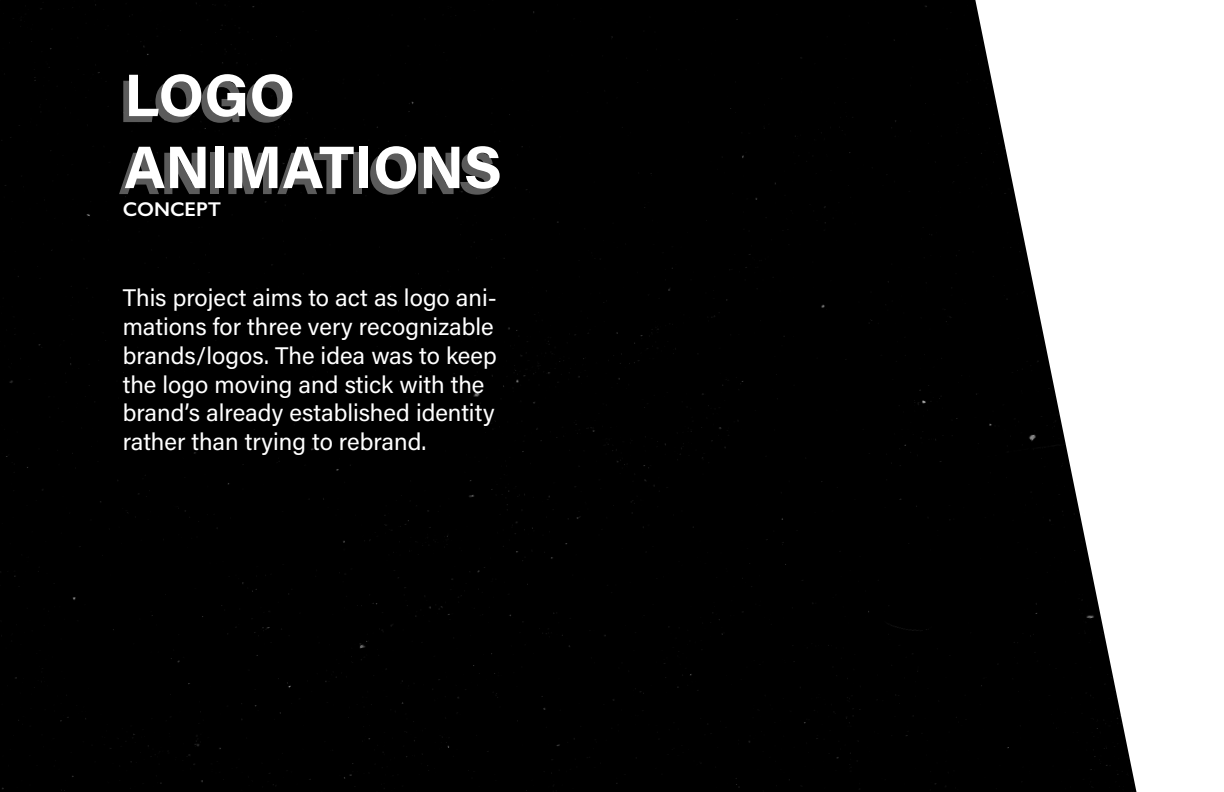
<style>
.page{position:relative;width:1224px;height:792px;background:#fff}
.page>*{position:absolute;margin:0;border:0;box-sizing:border-box;transform-origin:0 0}
.t1{font:700 60px/72px "Acumin Pro";color:#fff}
.t2{font:24px/28.8px "Acumin Pro";color:#fff}
.t3{font:600 20px "Gill Sans";color:#fff}
</style>
<div class="page">
<div style="left:0;top:0;width:1136px;height:792px;background:#000"></div>
<h1 class="t1" style="left:118px;top:62px;width:379px">LOGO<br>ANIMATIONS</h1>
<p class="t3" style="left:123px;top:197px;width:100px">CONCEPT</p>
<p class="t2" style="left:123px;top:282px;width:376px">This project aims to act as logo ani&shy;mations for three very recognizable brands/logos. The idea was to keep the logo moving and stick with the brand’s already established identity rather than trying to rebrand.</p>
</div>
